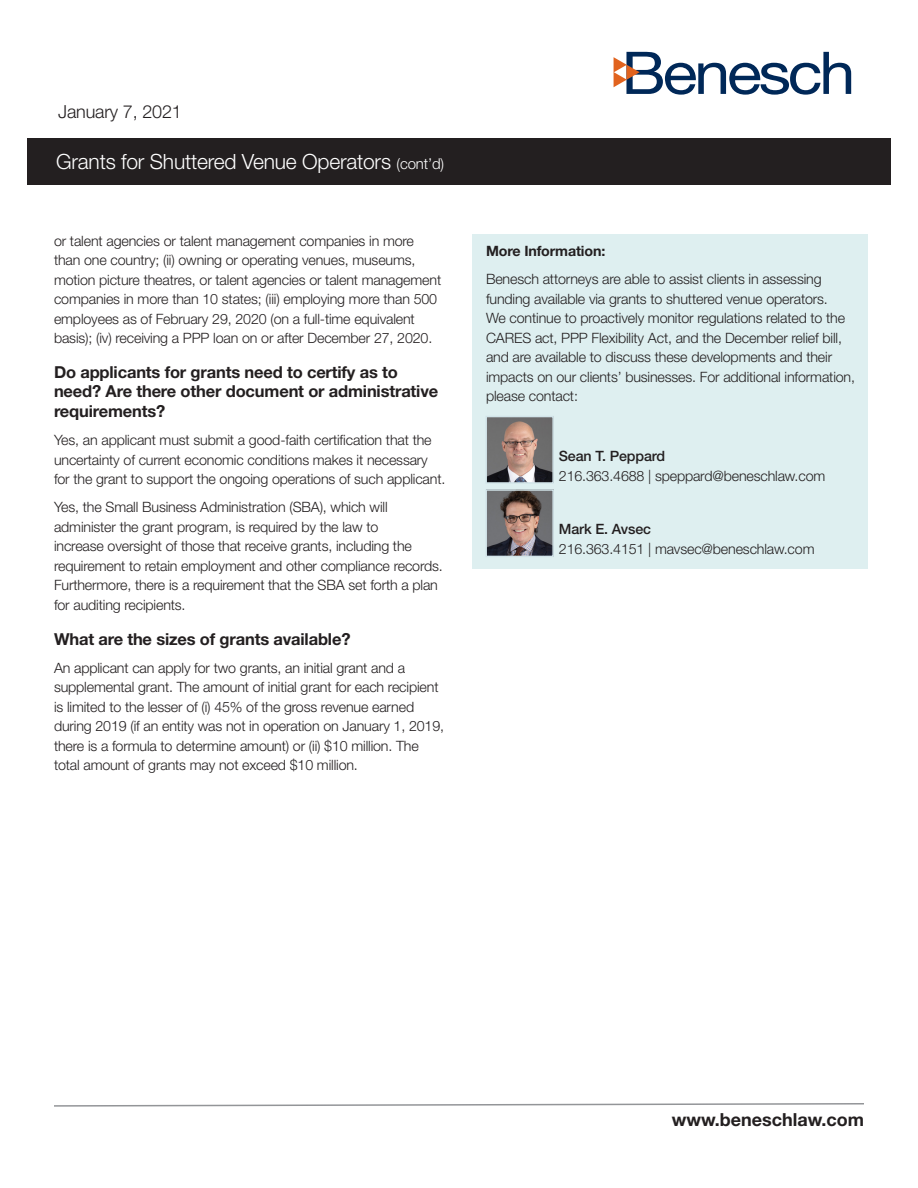
<style>
.page{position:relative;width:918px;height:1188px;background:#fff}
.page>*{position:absolute;margin:0;border:0;box-sizing:border-box;transform-origin:0 0}
.t1{font:300 21px "Helvetica Neue";letter-spacing:-.01em;color:#fff}
.t2{font:700 18px "Helvetica Neue";color:#231f20}
.t3{font:300 18px "Helvetica Neue";letter-spacing:-.01em;color:#231f20}
.t4{font:700 16.5px/19.5px "Helvetica Neue";letter-spacing:-.01em;color:#231f20}
.t5{font:300 14.25px/19.5px "Helvetica Neue";letter-spacing:-.01em;color:#231f20}
.t6{font:500 14.25px "Helvetica Neue";letter-spacing:-.01em;color:#231f20}
.t7{font:700 14.25px "Helvetica Neue";letter-spacing:-.01em;color:#231f20}
.s1{font-size:15px}
</style>
<div class="page">
<div style="left:472px;top:234px;width:396px;height:335px;background:#deeff0"></div>
<svg style="left:614px;top:52px;width:237px;height:43px"></svg>
<svg style="left:54px;top:1103px;width:810px;height:4px"></svg>
<div style="left:27px;top:138px;width:864px;height:47px;background:#231f20"></div>
<img style="left:488px;top:419px;width:63px;height:62px">
<div style="left:485px;top:416px;width:69px;height:68px;border:2px solid #d2e4e9"></div>
<img style="left:488px;top:492px;width:63px;height:62px">
<div style="left:485px;top:489px;width:69px;height:68px;border:2px solid #d2e4e9"></div>
<p class="t3" style="left:58px;top:100px;width:125px">January 7, 2021</p>
<p class="t1" style="left:56px;top:148px;width:389px">Grants for Shuttered Venue Operators <span class="s1">(cont’d)</span></p>
<p class="t5" style="left:54px;top:230px;width:389px">or talent agencies or talent management companies in more than one country; (ii) owning or operating venues, museums, motion picture theatres, or talent agencies or talent management companies in more than 10 states; (iii) employing more than 500 employees as of February 29, 2020 (on a full-time equivalent basis); (iv) receiving a PPP loan on or after December 27, 2020.</p>
<p class="t4" style="left:54px;top:362px;width:386px">Do applicants for grants need to certify as to need? Are there other document or administrative requirements?</p>
<p class="t5" style="left:54px;top:430px;width:393px">Yes, an applicant must submit a good-faith certification that the uncertainty of current economic conditions makes it necessary for the grant to support the ongoing operations of such applicant.</p>
<p class="t5" style="left:54px;top:497px;width:390px">Yes, the Small Business Administration (SBA), which will administer the grant program, is required by the law to<br>increase oversight of those that receive grants, including the requirement to retain employment and other compliance records.<br>Furthermore, there is a requirement that the SBA set forth a plan for auditing recipients.</p>
<p class="t4" style="left:54px;top:629px;width:298px">What are the sizes of grants available?</p>
<p class="t5" style="left:54px;top:658px;width:392px">An applicant can apply for two grants, an initial grant and a supplemental grant. The amount of initial grant for each recipient is limited to the lesser of (i) 45% of the gross revenue earned during 2019 (if an entity was not in operation on January 1, 2019, there is a formula to determine amount) or (ii) $10 million. The total amount of grants may not exceed $10 million.</p>
<p class="t7" style="left:486px;top:242px;width:121px">More Information:</p>
<p class="t5" style="left:486px;top:269px;width:371px">Benesch attorneys are able to assist clients in assessing funding available via grants to shuttered venue operators.<br>We continue to proactively monitor regulations related to the CARES act, PPP Flexibility Act, and the December relief bill, and are available to discuss these developments and their impacts on our clients’ businesses. For additional information, please contact:</p>
<p class="t6" style="left:559px;top:448px;width:108px">Sean T. Peppard</p>
<p class="t5" style="left:559px;top:466px;width:268px">216.363.4688 | speppard@beneschlaw.com</p>
<p class="t6" style="left:559px;top:521px;width:94px">Mark E. Avsec</p>
<p class="t5" style="left:559px;top:539px;width:257px">216.363.4151 | mavsec@beneschlaw.com</p>
<p class="t2" style="left:672px;top:1109px;width:194px">www.beneschlaw.com</p>
</div>
